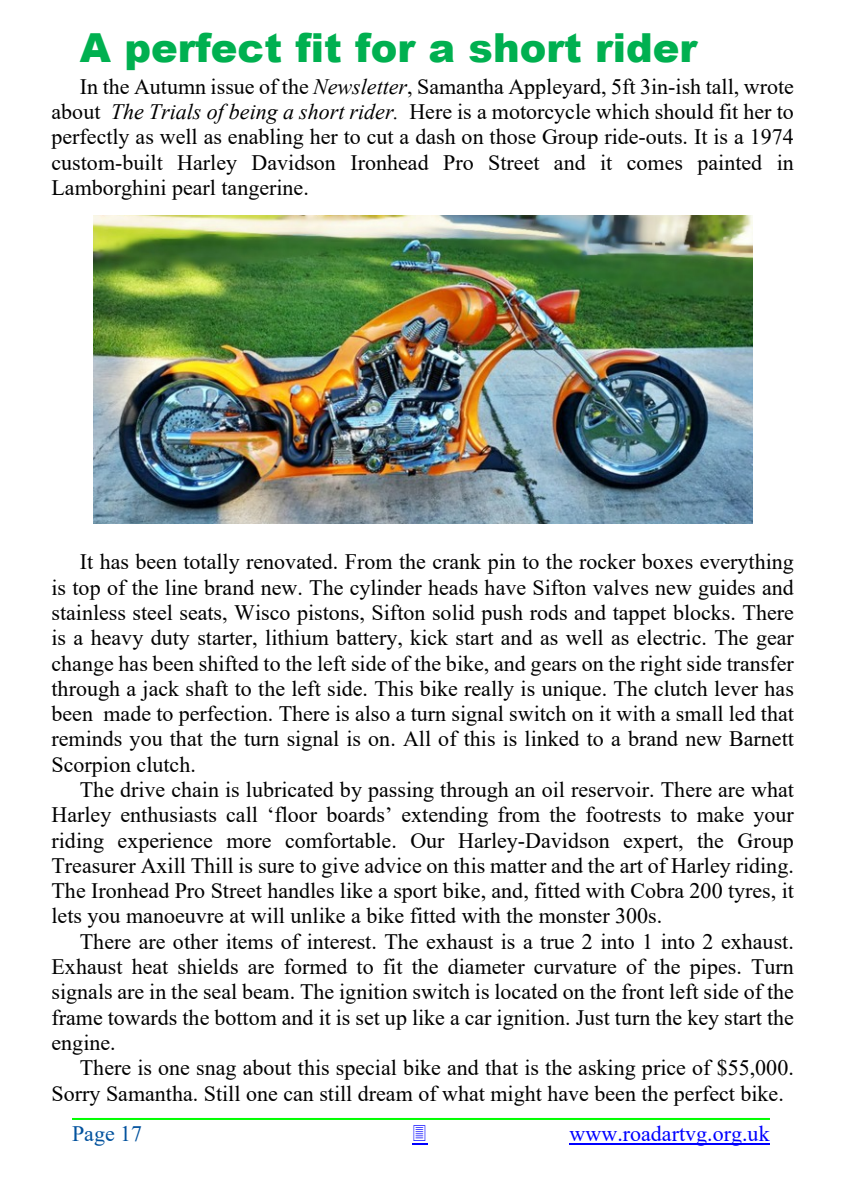
<style>
.page{position:relative;width:842px;height:1191px;background:#fff}
.page>*{position:absolute;margin:0;border:0;box-sizing:border-box;transform-origin:0 0}
.t1{font:900 40px "Arial";color:#00b050}
.t2{font:22px/25.2px "Times New Roman";color:#000;text-align:justify}
.t3{font:22px "Times New Roman";color:#00f}
.t4{font:22px "Times New Roman";color:#00519d}
.s1{font-style:italic}
</style>
<div class="page">
<hr style="left:570px;top:1143px;width:200px;height:1px;background:#00f">
<hr style="left:72px;top:1118px;width:698px;height:2px;background:#0f0">
<img style="left:93px;top:215px;width:659px;height:309px">
<svg style="left:412px;top:1143px;width:15px;height:1px"></svg>
<h1 class="t1" style="left:80px;top:33px;width:619px">A perfect fit for a short rider</h1>
<p class="t2" style="left:52px;top:76px;width:744px;text-indent:28px">In the Autumn issue of the <span class="s1">Newsletter</span>, Samantha Appleyard, 5ft 3in-ish tall, wrote about <span class="s1">The Trials of being a short rider.</span> Here is a motorcycle which should fit her to perfectly as well as enabling her to cut a dash on those Group ride-outs. It is a 1974 custom-built Harley Davidson Ironhead Pro Street and it comes painted in Lamborghini pearl tangerine.</p>
<p class="t2" style="left:52px;top:551px;width:744px;text-indent:28px">It has been totally renovated. From the crank pin to the rocker boxes everything is top of the line brand new. The cylinder heads have Sifton valves new guides and stainless steel seats, Wisco pistons, Sifton solid push rods and tappet blocks. There is a heavy duty starter, lithium battery, kick start and as well as electric. The gear change has been shifted to the left side of the bike, and gears on the right side transfer through a jack shaft to the left side. This bike really is unique. The clutch lever has been made to perfection. There is also a turn signal switch on it with a small led that reminds you that the turn signal is on. All of this is linked to a brand new Barnett Scorpion clutch.</p>
<p class="t2" style="left:52px;top:779px;width:744px;text-indent:28px">The drive chain is lubricated by passing through an oil reservoir. There are what Harley enthusiasts call ‘floor boards’ extending from the footrests to make your riding experience more comfortable. Our Harley-Davidson expert, the Group Treasurer Axill Thill is sure to give advice on this matter and the art of Harley riding.<br>The Ironhead Pro Street handles like a sport bike, and, fitted with Cobra 200 tyres, it lets you manoeuvre at will unlike a bike fitted with the monster 300s.</p>
<p class="t2" style="left:52px;top:931px;width:744px;text-indent:28px">There are other items of interest. The exhaust is a true 2 into 1 into 2 exhaust.<br>Exhaust heat shields are formed to fit the diameter curvature of the pipes. Turn signals are in the seal beam. The ignition switch is located on the front left side of the frame towards the bottom and it is set up like a car ignition. Just turn the key start the engine.</p>
<p class="t2" style="left:52px;top:1057px;width:744px;text-indent:28px">There is one snag about this special bike and that is the asking price of $55,000.<br>Sorry Samantha. Still one can still dream of what might have been the perfect bike.</p>
<p class="t4" style="left:72px;top:1125px;width:72px">Page 17</p>
<p class="t3" style="left:570px;top:1125px;width:202px">www.roadartvg.org.uk</p>
</div>
